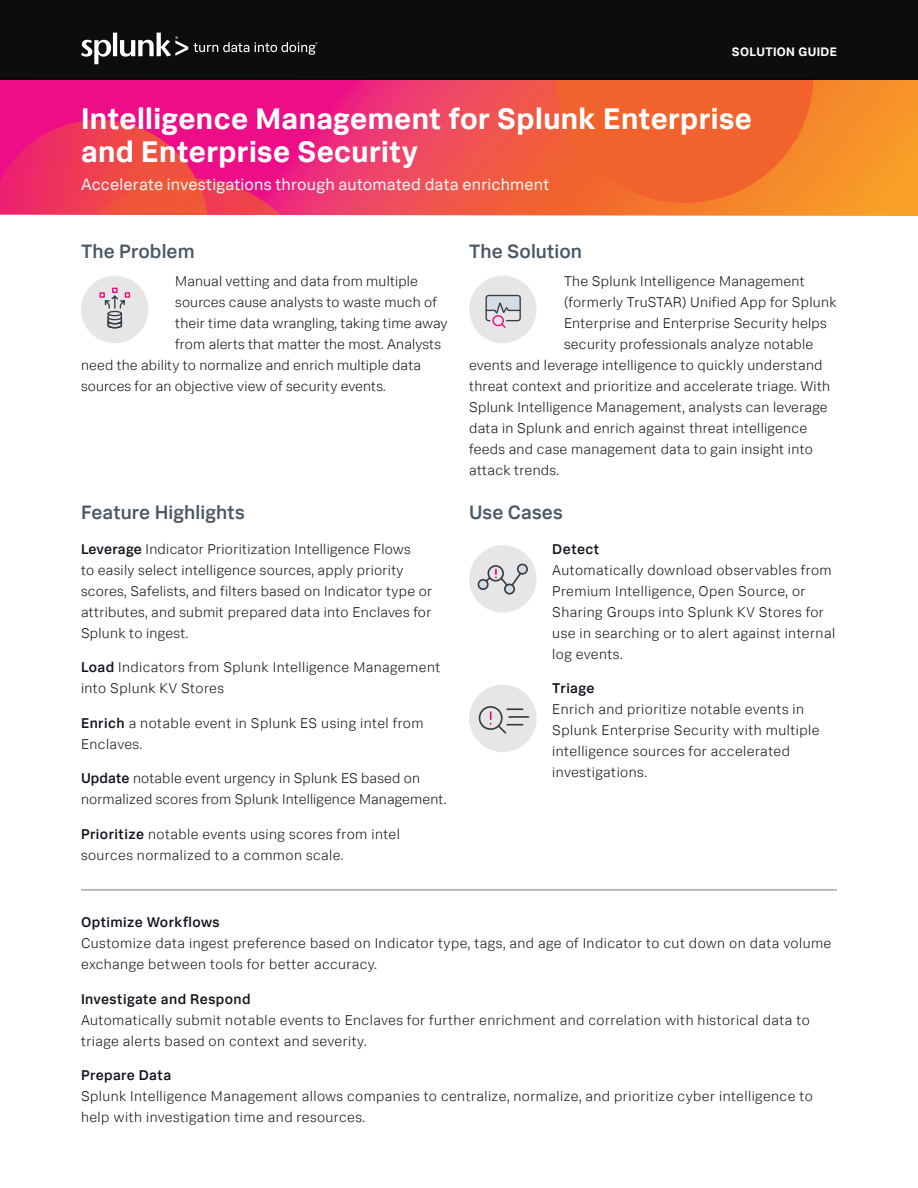
<style>
.page{position:relative;width:918px;height:1188px;background:#fff}
.page>*{position:absolute;margin:0;border:0;box-sizing:border-box;transform-origin:0 0}
.Document_Title{font:700 30px/33px "Splunk Data Sans Pro";letter-spacing:.01em;color:#fff}
.Body_Title{font:500 19.5px "Splunk Data Sans Pro";letter-spacing:.005em;color:#485865}
.Body_Text{font:500 19.5px "Splunk Data Sans Pro";letter-spacing:.005em;color:#485865}
.Body_Abstract_Title{font:16.5px "Splunk Data Sans Pro";letter-spacing:.005em;color:#f0f0f0}
.Body_Text-2{font:300 14.25px/21px "Splunk Data Sans Pro";letter-spacing:.02em;color:#17121c}
.t1{font:700 12.3px "Splunk Data Sans Pro";letter-spacing:.03em;color:#fff}
.s1{font-weight:500}
</style>
<div class="page">
<svg style="left:0;top:80px;width:918px;height:136px;background:#f05058"></svg>
<svg style="left:554px;top:80px;width:262px;height:125px;background:#f1672d"></svg>
<svg style="left:0;top:120px;width:320px;height:96px;background:#ee2e68"></svg>
<div style="left:0;top:0;width:918px;height:80px;background:#0d0d0d"></div>
<svg style="left:81px;top:33px;width:236px;height:31px"></svg>
<div style="left:81px;top:276px;width:67px;height:67px;background:#e7e6e7;border-radius:50%"></div>
<svg style="left:99px;top:288px;width:31px;height:41px"></svg>
<div style="left:469px;top:276px;width:68px;height:67px;background:#e7e6e7;border-radius:50%"></div>
<svg style="left:485px;top:295px;width:34px;height:33px"></svg>
<div style="left:486px;top:295px;width:35px;height:26px;border:1px solid #363c44;border-radius:2px"></div>
<div style="left:469px;top:545px;width:68px;height:68px;background:#e7e6e7;border-radius:50%"></div>
<svg style="left:477px;top:563px;width:51px;height:32px"></svg>
<div style="left:469px;top:685px;width:68px;height:67px;background:#e7e6e7;border-radius:50%"></div>
<hr style="left:509px;top:716px;width:20px;height:2px;background:#363c44">
<div style="left:479px;top:706px;width:24px;height:24px;border:2px solid #363c44;border-radius:50%"></div>
<svg style="left:490px;top:708px;width:33px;height:26px"></svg>
<hr style="left:81px;top:890px;width:756px;height:1px;background:#72808a">
<p class="t1" style="left:732px;top:44px;width:107px">SOLUTION GUIDE</p>
<p class="Document_Title" style="left:81px;top:101px;width:673px">Intelligence Management for Splunk Enterprise and Enterprise Security</p>
<p class="Body_Abstract_Title" style="left:81px;top:174px;width:470px">Accelerate investigations through automated data enrichment</p>
<p class="Body_Text" style="left:81px;top:239px;width:115px">The Problem</p>
<p class="Body_Text-2" style="left:175px;top:270px;width:244px">Manual vetting and data from multiple</p>
<p class="Body_Text-2" style="left:175px;top:291px;width:263px">sources cause analysts to waste much of</p>
<p class="Body_Text-2" style="left:175px;top:312px;width:274px">their time data wrangling, taking time away</p>
<p class="Body_Text-2" style="left:175px;top:333px;width:267px">from alerts that matter the most. Analysts</p>
<p class="Body_Text-2" style="left:81px;top:354px;width:342px">need the ability to normalize and enrich multiple data</p>
<p class="Body_Text-2" style="left:81px;top:375px;width:306px">sources for an objective view of security events.</p>
<p class="Body_Title" style="left:81px;top:501px;width:165px">Feature Highlights</p>
<p class="Body_Text-2" style="left:81px;top:538px;width:353px"><span class="s1">Leverage</span> Indicator Prioritization Intelligence Flows<br>to easily select intelligence sources, apply priority scores, Safelists, and filters based on Indicator type or attributes, and submit prepared data into Enclaves for Splunk to ingest.</p>
<p class="Body_Text-2" style="left:81px;top:657px;width:361px"><span class="s1">Load</span> Indicators from Splunk Intelligence Management into Splunk KV Stores</p>
<p class="Body_Text-2" style="left:81px;top:712px;width:344px"><span class="s1">Enrich</span> a notable event in Splunk ES using intel from<br>Enclaves.</p>
<p class="Body_Text-2" style="left:81px;top:768px;width:367px"><span class="s1">Update</span> notable event urgency in Splunk ES based on normalized scores from Splunk Intelligence Management.</p>
<p class="Body_Text-2" style="left:81px;top:823px;width:321px"><span class="s1">Prioritize</span> notable events using scores from intel sources normalized to a common scale.</p>
<p class="Body_Text" style="left:469px;top:239px;width:114px">The Solution</p>
<p class="Body_Text-2" style="left:564px;top:270px;width:242px">The Splunk Intelligence Management</p>
<p class="Body_Text-2" style="left:564px;top:291px;width:274px">(formerly TruSTAR) Unified App for Splunk</p>
<p class="Body_Text-2" style="left:564px;top:312px;width:264px">Enterprise and Enterprise Security helps</p>
<p class="Body_Text-2" style="left:564px;top:333px;width:251px">security professionals analyze notable</p>
<p class="Body_Text-2" style="left:469px;top:354px;width:355px">events and leverage intelligence to quickly understand</p>
<p class="Body_Text-2" style="left:469px;top:375px;width:363px">threat context and prioritize and accelerate triage. With</p>
<p class="Body_Text-2" style="left:469px;top:396px;width:360px">Splunk Intelligence Management, analysts can leverage</p>
<p class="Body_Text-2" style="left:469px;top:417px;width:340px">data in Splunk and enrich against threat intelligence</p>
<p class="Body_Text-2" style="left:469px;top:438px;width:345px">feeds and case management data to gain insight into</p>
<p class="Body_Text-2" style="left:469px;top:459px;width:91px">attack trends.</p>
<p class="Body_Title" style="left:469px;top:501px;width:95px">Use Cases</p>
<p class="Body_Text-2" style="left:552px;top:538px;width:284px"><span class="s1">Detect<br></span>Automatically download observables from<br>Premium Intelligence, Open Source, or<br>Sharing Groups into Splunk KV Stores for use in searching or to alert against internal log events.</p>
<p class="Body_Text-2" style="left:552px;top:678px;width:269px"><span class="s1">Triage<br></span>Enrich and prioritize notable events in<br>Splunk Enterprise Security with multiple intelligence sources for accelerated investigations.</p>
<p class="Body_Text-2" style="left:81px;top:912px;width:752px"><span class="s1">Optimize Workflows<br></span>Customize data ingest preference based on Indicator type, tags, and age of Indicator to cut down on data volume exchange between tools for better accuracy.</p>
<p class="Body_Text-2" style="left:81px;top:988px;width:730px"><span class="s1">Investigate and Respond<br></span>Automatically submit notable events to Enclaves for further enrichment and correlation with historical data to triage alerts based on context and severity.</p>
<p class="Body_Text-2" style="left:81px;top:1065px;width:733px"><span class="s1">Prepare Data<br></span>Splunk Intelligence Management allows companies to centralize, normalize, and prioritize cyber intelligence to help with investigation time and resources.</p>
</div>
